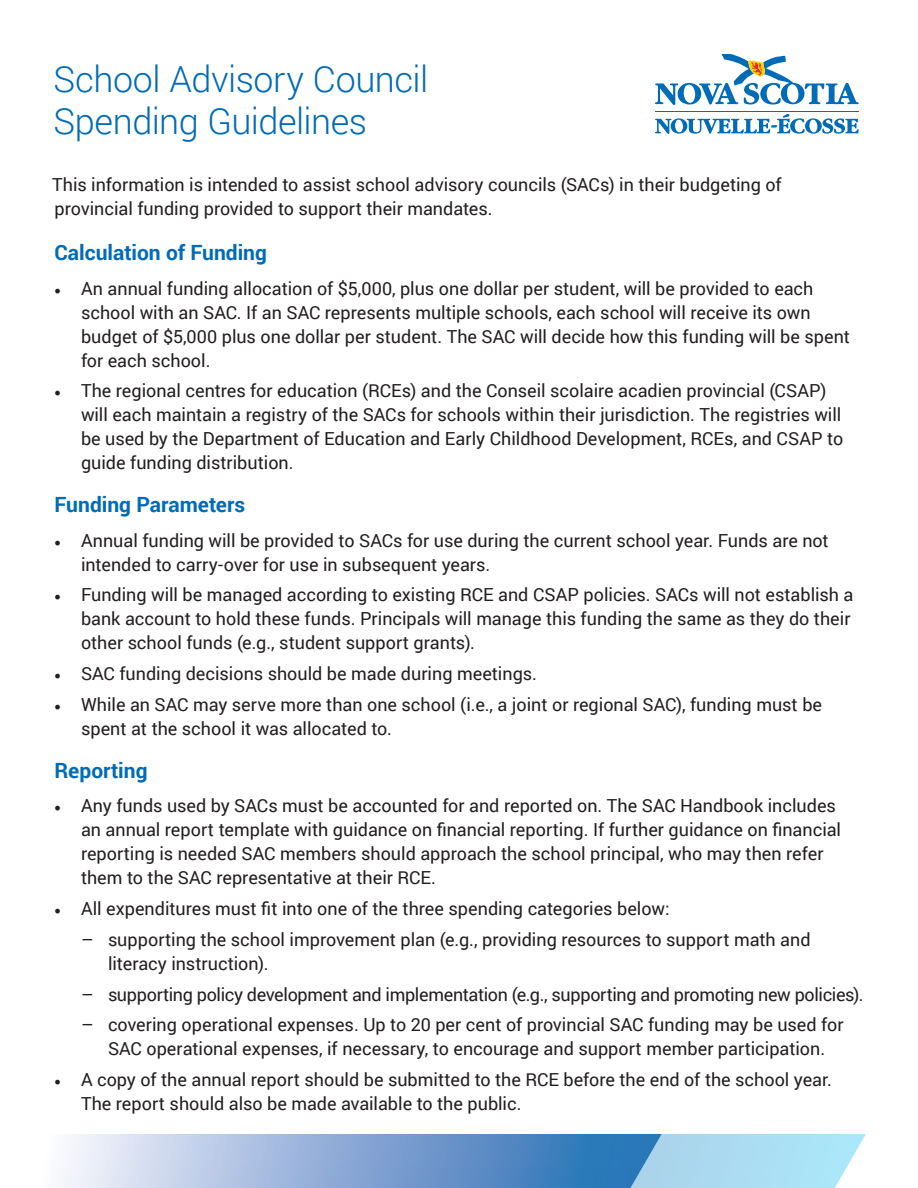
<style>
.page{position:relative;width:918px;height:1188px;background:#fff}
.page>*{position:absolute;margin:0;border:0;box-sizing:border-box;transform-origin:0 0}
.t1{font:300 36px/42px "Roboto";letter-spacing:-.015em;color:#006bb6}
.t2{font:700 21px "Roboto";color:#006bb6}
.t3{font:18px/24px "Roboto";color:#231f20}
.t4{font:18px "Roboto";letter-spacing:-.02em;color:#231f20}
.s1{font-family:"Minion Pro"}
</style>
<div class="page">
<hr style="left:655px;top:111px;width:204px;height:1px;background:#006bb6">
<svg style="left:655px;top:54px;width:204px;height:51px"></svg>
<svg style="left:655px;top:114px;width:204px;height:20px"></svg>
<svg style="left:662px;top:1134px;width:204px;height:54px;background:#b1e0f3"></svg>
<svg style="left:62px;top:1134px;width:600px;height:54px;background:#8aacd6"></svg>
<h1 class="t1" style="left:53px;top:57px;width:376px">School Advisory Council<br>Spending Guidelines</h1>
<p class="t3" style="left:52px;top:172px;width:731px">This information is intended to assist school advisory councils (SACs) in their budgeting of provincial funding provided to support their mandates.</p>
<p class="t2" style="left:54px;top:237px;width:214px">Calculation of Funding</p>
<p class="t3" style="left:81px;top:275px;width:771px;text-indent:-27px"><span class="s1">•</span> An annual funding allocation of $5,000, plus one dollar per student, will be provided to each school with an SAC. If an SAC represents multiple schools, each school will receive its own budget of $5,000 plus one dollar per student. The SAC will decide how this funding will be spent for each school.</p>
<p class="t3" style="left:81px;top:378px;width:764px;text-indent:-27px"><span class="s1">•</span> The regional centres for education (RCEs) and the Conseil scolaire acadien provincial (CSAP) will each maintain a registry of the SACs for schools within their jurisdiction. The registries will be used by the Department of Education and Early Childhood Development, RCEs, and CSAP to guide funding distribution.</p>
<p class="t2" style="left:55px;top:490px;width:192px">Funding Parameters</p>
<p class="t3" style="left:81px;top:528px;width:749px;text-indent:-27px"><span class="s1">•</span> Annual funding will be provided to SACs for use during the current school year. Funds are not intended to carry-over for use in subsequent years.</p>
<p class="t3" style="left:81px;top:582px;width:774px;text-indent:-27px"><span class="s1">•</span> Funding will be managed according to existing RCE and CSAP policies. SACs will not establish a bank account to hold these funds. Principals will manage this funding the same as they do their other school funds (e.g., student support grants).</p>
<p class="t3" style="left:54px;top:661px;width:485px"><span class="s1">•</span> SAC funding decisions should be made during meetings.</p>
<p class="t3" style="left:81px;top:692px;width:743px;text-indent:-27px"><span class="s1">•</span> While an SAC may serve more than one school (i.e., a joint or regional SAC), funding must be spent at the school it was allocated to.</p>
<p class="t2" style="left:55px;top:755px;width:95px">Reporting</p>
<p class="t3" style="left:81px;top:793px;width:762px;text-indent:-27px"><span class="s1">•</span> Any funds used by SACs must be accounted for and reported on. The SAC Handbook includes an annual report template with guidance on financial reporting. If further guidance on financial reporting is needed SAC members should approach the school principal, who may then refer them to the SAC representative at their RCE.</p>
<p class="t3" style="left:54px;top:896px;width:617px"><span class="s1">•</span> All expenditures must fit into one of the three spending categories below:</p>
<p class="t3" style="left:108px;top:927px;width:704px;text-indent:-27px">– supporting the school improvement plan (e.g., providing resources to support math and literacy instruction).</p>
<p class="t4" style="left:81px;top:981px;width:784px">– supporting policy development and implementation (e.g., supporting and promoting new policies).</p>
<p class="t3" style="left:81px;top:1012px;width:764px;text-align:center">– covering operational expenses. Up to 20 per cent of provincial SAC funding may be used for<br>SAC operational expenses, if necessary, to encourage and support member participation.</p>
<p class="t3" style="left:81px;top:1067px;width:753px;text-indent:-27px"><span class="s1">•</span> A copy of the annual report should be submitted to the RCE before the end of the school year.<br>The report should also be made available to the public.</p>
</div>
